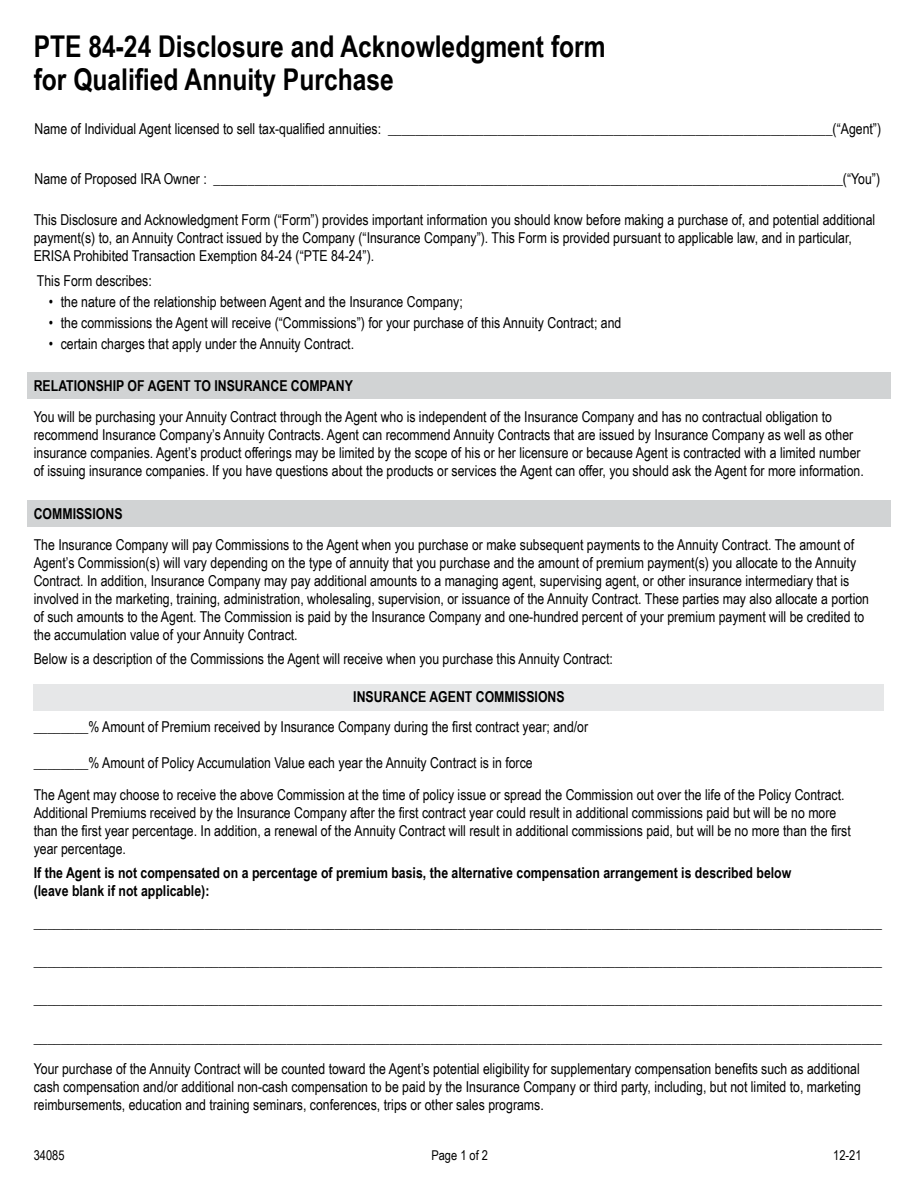
<style>
.page{position:relative;width:918px;height:1188px;background:#fff}
.page>*{position:absolute;margin:0;border:0;box-sizing:border-box;transform-origin:0 0}
.t1{font:700 30px/33px "Arial Narrow";color:#000}
.t2{font:15px/18px "Arial Narrow";color:#000}
.t3{font:700 15px/18px "Arial Narrow";color:#000}
.t4{font:13.5px "Arial Narrow";color:#000}
</style>
<div class="page">
<div style="left:27px;top:372px;width:864px;height:27px;background:#d1d3d4"></div>
<div style="left:27px;top:500px;width:864px;height:27px;background:#d1d3d4"></div>
<div style="left:34px;top:684px;width:850px;height:27px;background:#e6e7e8"></div>
<h1 class="t1" style="left:34px;top:28px;width:573px">PTE 84-24 Disclosure and Acknowledgment form for Qualified Annuity Purchase</h1>
<p class="t2" style="left:34px;top:120px;width:848px">Name of Individual Agent licensed to sell tax-qualified annuities: _________________________________________________________________(“Agent”)</p>
<p class="t2" style="left:34px;top:169px;width:847px">Name of Proposed IRA Owner : ____________________________________________________________________________________________(“You”)</p>
<p class="t2" style="left:34px;top:210px;width:843px">This Disclosure and Acknowledgment Form (“Form”) provides important information you should know before making a purchase of, and potential additional payment(s) to, an Annuity Contract issued by the Company (“Insurance Company”). This Form is provided pursuant to applicable law, and in particular,<br>ERISA Prohibited Transaction Exemption 84-24 (“PTE 84-24”).</p>
<p class="t2" style="left:37px;top:271px;width:116px">This Form describes:</p>
<p class="t2" style="left:49px;top:292px;width:416px">• the nature of the relationship between Agent and the Insurance Company;</p>
<p class="t2" style="left:49px;top:313px;width:574px">• the commissions the Agent will receive (“Commissions”) for your purchase of this Annuity Contract; and</p>
<p class="t2" style="left:49px;top:334px;width:307px">• certain charges that apply under the Annuity Contract.</p>
<p class="t3" style="left:34px;top:376px;width:321px">RELATIONSHIP OF AGENT TO INSURANCE COMPANY</p>
<p class="t2" style="left:34px;top:407px;width:832px">You will be purchasing your Annuity Contract through the Agent who is independent of the Insurance Company and has no contractual obligation to recommend Insurance Company’s Annuity Contracts. Agent can recommend Annuity Contracts that are issued by Insurance Company as well as other insurance companies. Agent’s product offerings may be limited by the scope of his or her licensure or because Agent is contracted with a limited number of issuing insurance companies. If you have questions about the products or services the Agent can offer, you should ask the Agent for more information.</p>
<p class="t3" style="left:34px;top:504px;width:90px">COMMISSIONS</p>
<p class="t2" style="left:34px;top:535px;width:837px">The Insurance Company will pay Commissions to the Agent when you purchase or make subsequent payments to the Annuity Contract. The amount of Agent’s Commission(s) will vary depending on the type of annuity that you purchase and the amount of premium payment(s) you allocate to the Annuity Contract. In addition, Insurance Company may pay additional amounts to a managing agent, supervising agent, or other insurance intermediary that is involved in the marketing, training, administration, wholesaling, supervision, or issuance of the Annuity Contract. These parties may also allocate a portion of such amounts to the Agent. The Commission is paid by the Insurance Company and one-hundred percent of your premium payment will be credited to the accumulation value of your Annuity Contract.</p>
<p class="t2" style="left:34px;top:650px;width:581px">Below is a description of the Commissions the Agent will receive when you purchase this Annuity Contract:</p>
<p class="t3" style="left:353px;top:687px;width:213px">INSURANCE AGENT COMMISSIONS</p>
<p class="t2" style="left:34px;top:717px;width:556px">________% Amount of Premium received by Insurance Company during the first contract year; and/or</p>
<p class="t2" style="left:34px;top:747px;width:812px;line-height:31.5px">________% Amount of Policy Accumulation Value each year the Annuity Contract is in force<br>The Agent may choose to receive the above Commission at the time of policy issue or spread the Commission out over the life of the Policy Contract.</p>
<p class="t2" style="left:34px;top:803px;width:819px">Additional Premiums received by the Insurance Company after the first contract year could result in additional commissions paid but will be no more than the first year percentage. In addition, a renewal of the Annuity Contract will result in additional commissions paid, but will be no more than the first year percentage.</p>
<p class="t3" style="left:34px;top:863px;width:759px">If the Agent is not compensated on a percentage of premium basis, the alternative compensation arrangement is described below (leave blank if not applicable):</p>
<p class="t3" style="left:34px;top:913px;width:850px">____________________________________________________________________________________________________________________________</p>
<p class="t3" style="left:34px;top:951px;width:850px">____________________________________________________________________________________________________________________________</p>
<p class="t3" style="left:34px;top:989px;width:850px">____________________________________________________________________________________________________________________________</p>
<p class="t3" style="left:34px;top:1028px;width:850px">____________________________________________________________________________________________________________________________</p>
<p class="t2" style="left:34px;top:1059px;width:829px;text-align:justify">Your purchase of the Annuity Contract will be counted toward the Agent’s potential eligibility for supplementary compensation benefits such as additional cash compensation and/or additional non-cash compensation to be paid by the Insurance Company or third party, including, but not limited to, marketing reimbursements, education and training seminars, conferences, trips or other sales programs.</p>
<p class="t4" style="left:34px;top:1146px;width:32px">34085</p>
<p class="t4" style="left:431px;top:1146px;width:58px">Page 1 of 2</p>
<p class="t4" style="left:833px;top:1146px;width:30px">12-21</p>
</div>
